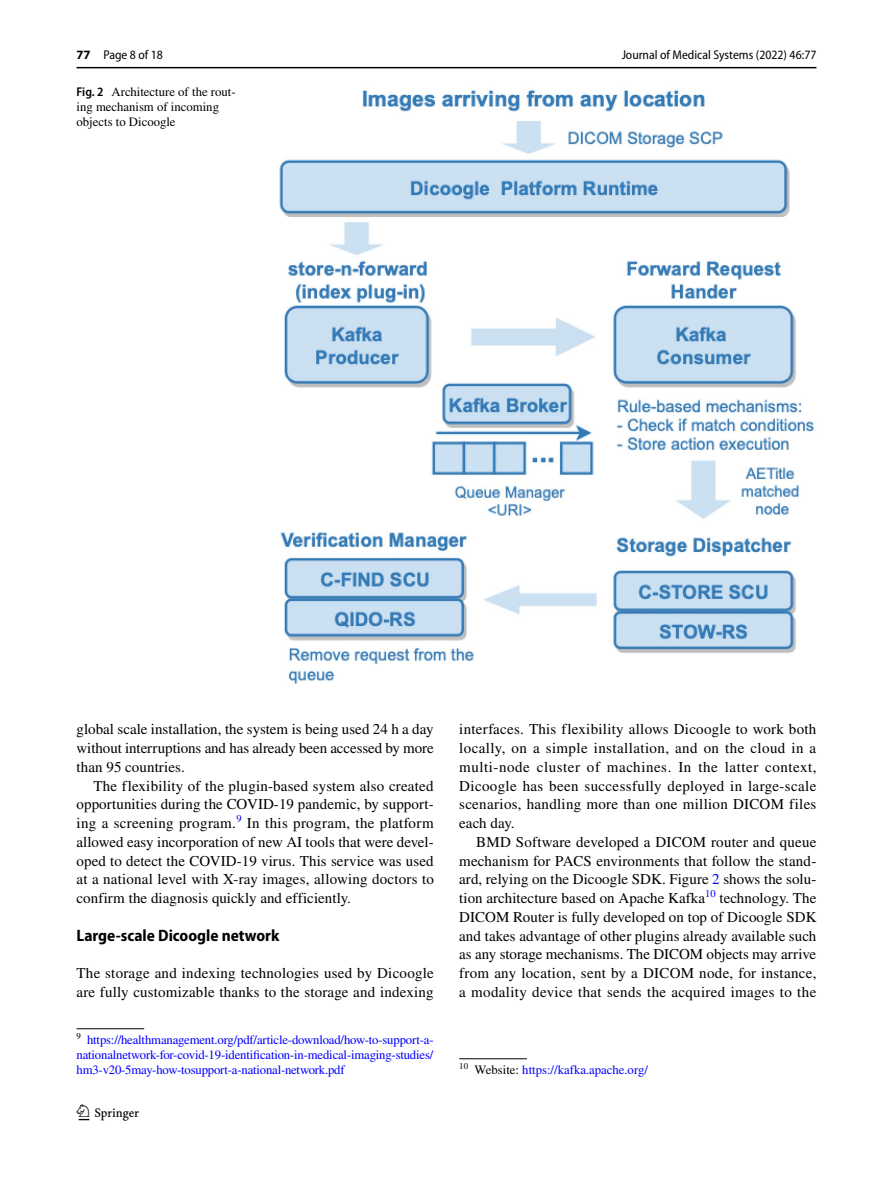
<style>
.page{position:relative;width:893px;height:1187px;background:#fff}
.page>*{position:absolute;margin:0;border:0;box-sizing:border-box;transform-origin:0 0}
.t1{font:22.5px "Springnew Regular 2";color:#000}
.t2{font:700 semi-condensed 16.5px "Myriad Pro";color:#000}
.t3{font:15px/18.8px "STIX";letter-spacing:.015em;color:#000;text-align:justify}
.t4{font:12.75px/15px "STIX";letter-spacing:-.015em;color:#00f;text-align:justify}
.t5{font:12.75px/15px "STIX";color:#000}
.t6{font:semi-condensed 12.75px "Myriad Pro";color:#000}
.s1{font-weight:700;font-stretch:normal}
.s2{font-family:"Myriad Pro";font-weight:600;font-stretch:semi-condensed}
.s3{color:#00f}
.s4{color:#000}
</style>
<div class="page">
<hr style="left:77px;top:67px;width:739px;height:1px;background:#000">
<img style="left:279px;top:89px;width:535px;height:595px">
<hr style="left:459px;top:1058px;width:68px;height:1px;background:#000">
<hr style="left:77px;top:1028px;width:67px;height:1px;background:#000">
<p class="t6" style="left:77px;top:48px;width:88px"><span class="s1">77</span> Page 8 of 18</p>
<p class="t5" style="left:77px;top:85px;width:161px"><span class="s2">Fig. 2</span> Architecture of the rout&shy;ing mechanism of incoming objects to Dicoogle</p>
<p class="t6" style="left:622px;top:48px;width:196px">Journal of Medical Systems (2022) 46:77</p>
<p class="t3" style="left:77px;top:721px;width:359px">global scale installation, the system is being used 24 h a day without interruptions and has already been accessed by more than 95 countries.</p>
<p class="t3" style="left:77px;top:777px;width:359px;text-indent:17px">The flexibility of the plugin-based system also created opportunities during the COVID-19 pandemic, by support&shy;ing a screening program.<sup>9</sup> In this program, the platform allowed easy incorporation of new AI tools that were devel&shy;oped to detect the COVID-19 virus. This service was used at a national level with X-ray images, allowing doctors to confirm the diagnosis quickly and efficiently.</p>
<p class="t2" style="left:77px;top:925px;width:204px">Large‑scale Dicoogle network</p>
<p class="t3" style="left:77px;top:964px;width:359px">The storage and indexing technologies used by Dicoogle are fully customizable thanks to the storage and indexing</p>
<p class="t4" style="left:77px;top:1032px;width:359px"><sup>9</sup> https://healthmanagement.org/pdf/article-download/how-to-support-a&shy;nationalnetwork-for-covid-19-identification-in-medical-imaging-studies/ hm3-v20-5may-how-tosupport-a-national-network.pdf</p>
<h1 class="t1" style="left:79px;top:1104px;width:62px">1 3</h1>
<p class="t3" style="left:459px;top:721px;width:359px">interfaces. This flexibility allows Dicoogle to work both locally, on a simple installation, and on the cloud in a multi-node cluster of machines. In the latter context, Dicoogle has been successfully deployed in large-scale scenarios, handling more than one million DICOM files each day.</p>
<p class="t3" style="left:459px;top:833px;width:359px;text-indent:17px">BMD Software developed a DICOM router and queue mechanism for PACS environments that follow the stand&shy;ard, relying on the Dicoogle SDK. Figure <span class="s3">2</span> shows the solu&shy;tion architecture based on Apache Kafka<sup>10</sup> technology. The DICOM Router is fully developed on top of Dicoogle SDK and takes advantage of other plugins already available such as any storage mechanisms. The DICOM objects may arrive from any location, sent by a DICOM node, for instance, a modality device that sends the acquired images to the</p>
<p class="t4" style="left:459px;top:1062px;width:190px"><sup>10</sup> <span class="s4">Website:</span> https://kafka.apache.org/</p>
</div>
